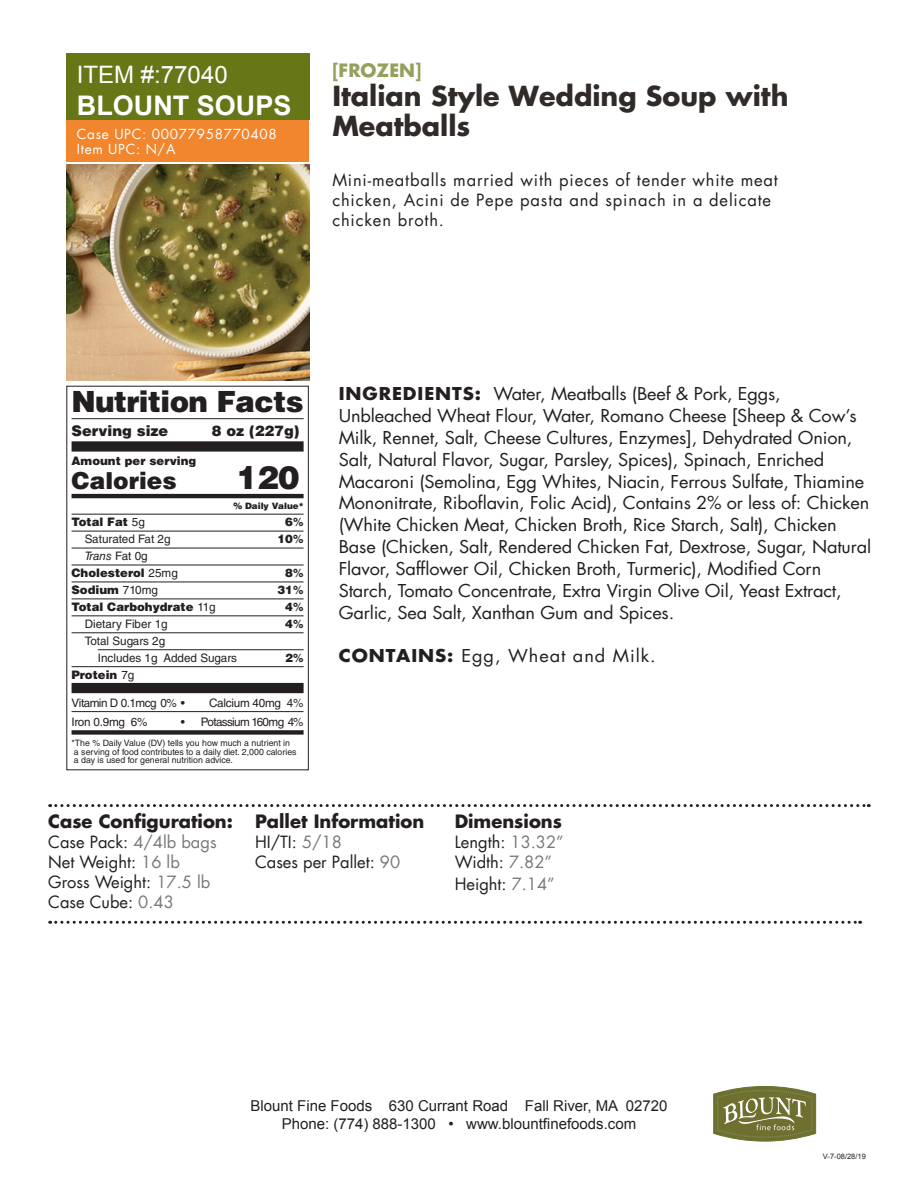
<style>
.page{position:relative;width:918px;height:1188px;background:#fff}
.page>*{position:absolute;margin:0;border:0;box-sizing:border-box;transform-origin:0 0}
.t1{font:900 32.1px "Helvetica LT Std";color:#231f20}
.t2{font:900 29.25px "Helvetica LT Std";letter-spacing:-.02em;color:#231f20}
.t3{font:700 27px/30px "Futura";color:#302a28}
.t4{font:700 27px "Arial";color:#fff}
.t5{font:24px "Arial";color:#fff}
.t6{font:900 23.4px "Helvetica LT Std";color:#231f20}
.t7{font:700 18px "Futura";color:#231f20}
.t8{font:700 18px "Futura";color:#95a05e}
.t9{font:17.4px/21.9px "Futura";letter-spacing:-.01em;color:#231f20;scale:1.05 1}
.t10{font:17.4px "Futura";letter-spacing:.05em;color:#231f20;scale:1.05 1}
.t11{font:16.5px/19.8px "Futura";color:#231f20}
.t12{font:16.5px/19.8px "Futura";letter-spacing:.05em;color:#231f20}
.t13{font:15px/18px "Arial";color:#231f20;text-align:center}
.t14{font:900 14.55px "Helvetica LT Std";color:#231f20}
.t15{font:13.5px/15px "Futura";letter-spacing:.05em;color:#fff}
.t16{font:900 11.7px/17px "Helvetica LT Std";color:#231f20}
.t17{font:11.7px/17px "Helvetica LT Std";color:#231f20}
.t18{font:11.7px "Helvetica LT Std";letter-spacing:-.02em;color:#231f20}
.t19{font:11.7px "Helvetica LT Std";letter-spacing:-.04em;color:#231f20}
.t20{font:11.7px "Helvetica LT Std";letter-spacing:-.055em;color:#231f20}
.t21{font:8.7px/8.7px "Helvetica LT Std";color:#231f20}
.t22{font:900 8.7px "Helvetica LT Std";color:#231f20}
.t23{font:7.5px "Arial";color:#231f20}
.s1{font-weight:400}
.s2{font-weight:700}
.s3{font-weight:400;font-style:italic}
.s4{color:#76787b}
</style>
<div class="page">
<div style="left:66px;top:54px;width:243px;height:66px;background:#677717"></div>
<img style="left:66px;top:164px;width:243px;height:216px">
<svg style="left:713px;top:1086px;width:103px;height:55px;background:#898c57"></svg>
<div style="left:66px;top:120px;width:243px;height:41px;background:#f1862e"></div>
<svg style="left:50px;top:804px;width:819px;height:3px"></svg>
<svg style="left:50px;top:921px;width:811px;height:3px"></svg>
<hr style="left:72px;top:418px;width:232px;height:1px;background:#231f20">
<div style="left:72px;top:441px;width:232px;height:11px;background:#231f20"></div>
<hr style="left:72px;top:494px;width:232px;height:4px;background:#231f20">
<hr style="left:72px;top:514px;width:232px;height:1px;background:#231f20">
<hr style="left:72px;top:531px;width:232px;height:1px;background:#231f20">
<hr style="left:72px;top:548px;width:232px;height:1px;background:#231f20">
<hr style="left:72px;top:565px;width:232px;height:1px;background:#231f20">
<hr style="left:72px;top:582px;width:232px;height:1px;background:#231f20">
<hr style="left:72px;top:599px;width:232px;height:1px;background:#231f20">
<hr style="left:72px;top:616px;width:232px;height:1px;background:#231f20">
<hr style="left:72px;top:633px;width:232px;height:1px;background:#231f20">
<hr style="left:98px;top:649px;width:206px;height:1px;background:#231f20">
<hr style="left:72px;top:666px;width:232px;height:1px;background:#231f20">
<div style="left:72px;top:683px;width:232px;height:10px;background:#231f20"></div>
<hr style="left:72px;top:711px;width:232px;height:1px;background:#231f20">
<div style="left:72px;top:730px;width:232px;height:5px;background:#231f20"></div>
<div style="left:66px;top:386px;width:243px;height:384px;border:1px solid #231f20"></div>
<h3 class="t5" style="left:77px;top:59px;width:152px">ITEM #:77040</h3>
<h3 class="t4" style="left:77px;top:87px;width:216px">BLOUNT SOUPS</h3>
<p class="t15" style="left:77px;top:126px;width:202px">Case UPC: 00077958770408<br>Item UPC: N/A</p>
<p class="t8" style="left:332px;top:57px;width:91px">[FROZEN]</p>
<h3 class="t3" style="left:332px;top:80px;width:458px">Italian Style Wedding Soup with<br>Meatballs</h3>
<p class="t12" style="left:332px;top:170px;width:447px">Mini-meatballs married with pieces of tender white meat chicken, Acini de Pepe pasta and spinach in a delicate chicken broth.</p>
<h2 class="t2" style="left:72px;top:382px;width:234px">Nutrition Facts</h2>
<p class="t14" style="left:72px;top:421px;width:98px">Serving size</p>
<p class="t14" style="left:212px;top:421px;width:89px">8 oz (227g)</p>
<p class="t16" style="left:72px;top:452px;width:126px">Amount per serving</p>
<h3 class="t6" style="left:72px;top:465px;width:107px">Calories</h3>
<h1 class="t1" style="left:236px;top:456px;width:65px">120</h1>
<p class="t22" style="left:233px;top:500px;width:72px">% Daily Value*</p>
<p class="t16" style="left:72px;top:513px;width:75px">Total Fat <span class="s1">5g</span></p>
<p class="t16" style="left:285px;top:513px;width:20px">6<span class="s2">%</span></p>
<p class="t17" style="left:85px;top:530px;width:87px">Saturated Fat 2g</p>
<p class="t16" style="left:278px;top:530px;width:27px">10<span class="s2">%</span></p>
<p class="t16" style="left:72px;top:547px;width:108px;text-indent:13px"><span class="s3">Trans</span> <span class="s1">Fat 0g<br></span>Cholesterol <span class="s1">25mg</span></p>
<p class="t16" style="left:285px;top:564px;width:20px">8<span class="s2">%</span></p>
<p class="t16" style="left:72px;top:581px;width:88px">Sodium <span class="s1">710mg</span></p>
<p class="t16" style="left:278px;top:581px;width:27px">31<span class="s2">%</span></p>
<p class="t16" style="left:72px;top:598px;width:146px">Total Carbohydrate <span class="s1">11g</span></p>
<p class="t16" style="left:285px;top:598px;width:20px">4<span class="s2">%</span></p>
<p class="t17" style="left:85px;top:615px;width:85px">Dietary Fiber 1g</p>
<p class="t16" style="left:285px;top:615px;width:20px">4<span class="s2">%</span></p>
<p class="t17" style="left:98px;top:632px;width:141px;text-indent:-13px">Total Sugars 2g<br>Includes 1g Added Sugars</p>
<p class="t16" style="left:285px;top:649px;width:20px">2<span class="s2">%</span></p>
<p class="t16" style="left:72px;top:666px;width:64px">Protein <span class="s1">7g</span></p>
<p class="t19" style="left:72px;top:696px;width:115px">Vitamin D 0.1mcg 0% •</p>
<p class="t18" style="left:209px;top:696px;width:96px">Calcium 40mg 4%</p>
<p class="t18" style="left:72px;top:715px;width:77px">Iron 0.9mg 6%</p>
<p class="t20" style="left:181px;top:715px;width:124px">• Potassium 160mg 4%</p>
<p class="t21" style="left:72px;top:738px;width:227px">*The % Daily Value (DV) tells you how much a nutrient in a serving of food contributes to a daily diet. 2,000 calories a day is used for general nutrition advice.</p>
<p class="t9" style="left:339px;top:383px;width:508px"><span class="s2">INGREDIENTS:</span> Water, Meatballs (Beef &amp; Pork, Eggs, Unbleached Wheat Flour, Water, Romano Cheese [Sheep &amp; Cow’s Milk, Rennet, Salt, Cheese Cultures, Enzymes], Dehydrated Onion, Salt, Natural Flavor, Sugar, Parsley, Spices), Spinach, Enriched Macaroni (Semolina, Egg Whites, Niacin, Ferrous Sulfate, Thiamine Mononitrate, Riboflavin, Folic Acid), Contains 2% or less of: Chicken (White Chicken Meat, Chicken Broth, Rice Starch, Salt), Chicken Base (Chicken, Salt, Rendered Chicken Fat, Dextrose, Sugar, Natural Flavor, Safflower Oil, Chicken Broth, Turmeric), Modified Corn Starch, Tomato Concentrate, Extra Virgin Olive Oil, Yeast Extract, Garlic, Sea Salt, Xanthan Gum and Spices.</p>
<p class="t10" style="left:339px;top:644px;width:303px"><span class="s2">CONTAINS:</span> Egg, Wheat and Milk.</p>
<p class="t7" style="left:48px;top:809px;width:186px">Case Configuration:</p>
<p class="t11" style="left:48px;top:832px;width:170px">Case Pack: <span class="s4">4/4lb bags<br></span>Net Weight: <span class="s4">16 lb<br></span>Gross Weight: <span class="s4">17.5 lb<br></span>Case Cube: <span class="s4">0.43</span></p>
<p class="t7" style="left:255px;top:809px;width:171px">Pallet Information</p>
<p class="t11" style="left:255px;top:832px;width:147px">HI/TI: <span class="s4">5/18<br></span>Cases per Pallet: <span class="s4">90</span></p>
<p class="t7" style="left:455px;top:809px;width:109px">Dimensions</p>
<p class="t11" style="left:455px;top:832px;width:111px">Length: <span class="s4">13.32”<br></span>Width: <span class="s4">7.82”</span></p>
<p class="t11" style="left:455px;top:873px;width:102px">Height: <span class="s4">7.14”</span></p>
<p class="t13" style="left:251px;top:1097px;width:418px">Blount Fine Foods 630 Currant Road Fall River, MA 02720<br>Phone: (774) 888-1300 • www.blountfinefoods.com</p>
<p class="t23" style="left:823px;top:1151px;width:44px">V-7-08/28/19</p>
</div>
